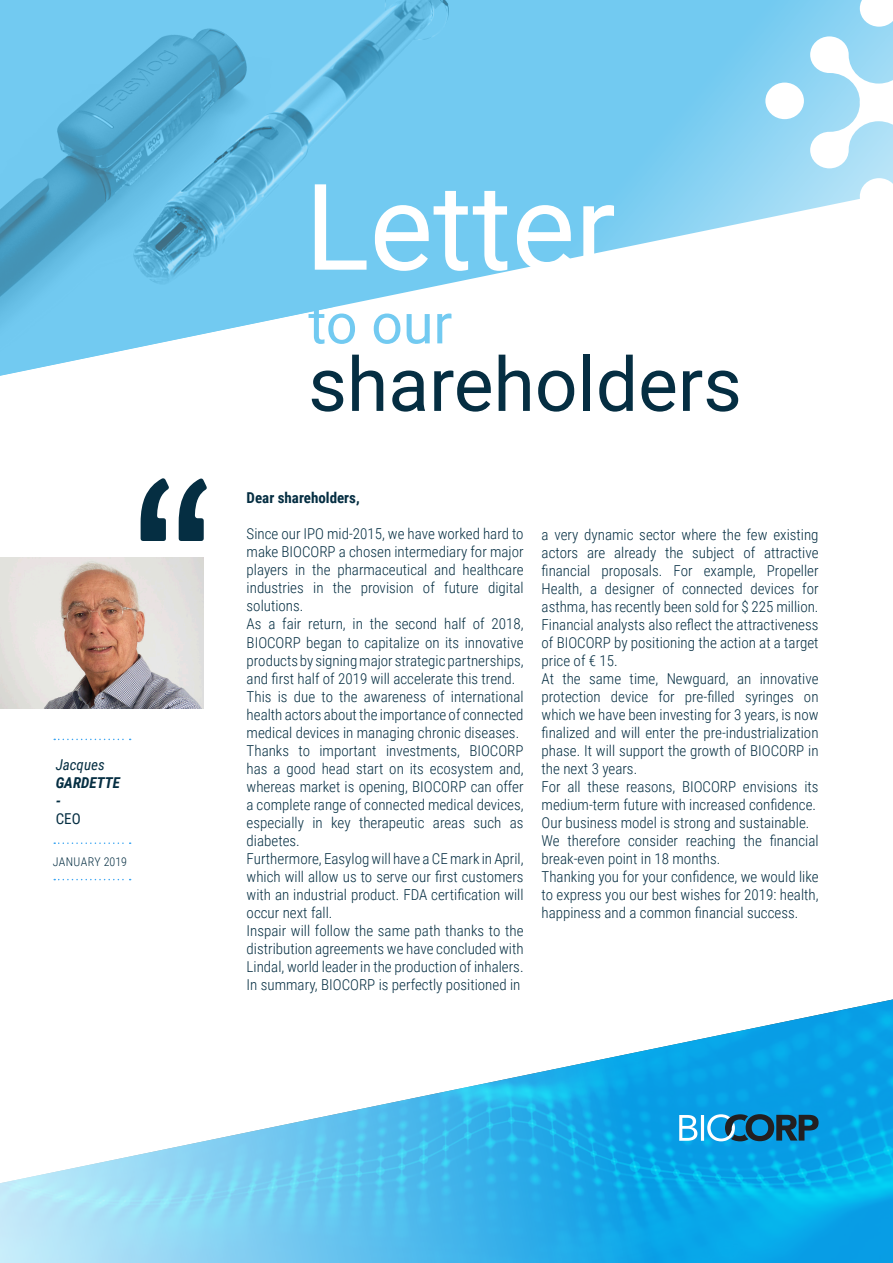
<style>
.page{position:relative;width:893px;height:1263px;background:#fff}
.page>*{position:absolute;margin:0;border:0;box-sizing:border-box;transform-origin:0 0}
.t1{font:284.1px "Conduit ITC";color:#052e42}
.t2{font:120px "Roboto";color:#fff}
.t3{font:75px "Roboto";color:#052e42}
.t4{font:55.5px "Roboto";color:#72caf1}
.t5{font:300 15px/18px "Roboto Condensed";color:#052e42;text-align:justify}
.t6{font:700 15px "Roboto Condensed";color:#052e42}
.t7{font:italic 700 15px "Roboto Condensed";color:#052e42}
.t8{font:italic 15px "Roboto Condensed";color:#052e42}
.t9{font:15px "Roboto Condensed";color:#052e42}
.t10{font:300 12px "Roboto Condensed";letter-spacing:.025em;color:#052e42}
</style>
<div class="page">
<img style="left:0;top:999px;width:893px;height:264px">
<svg style="left:332px;top:0;width:478px;height:308px;fill:#72caf1"></svg>
<img style="left:0;top:0;width:332px;height:376px">
<img style="left:133px;top:0;width:331px;height:285px">
<svg style="left:679px;top:1114px;width:140px;height:27px;background:#337fa3"></svg>
<svg style="left:810px;top:0;width:83px;height:209px"></svg>
<div style="left:765px;top:83px;width:39px;height:36px;background:#fff;border-radius:50%"></div>
<svg style="left:54px;top:739px;width:77px;height:1px"></svg>
<svg style="left:54px;top:842px;width:77px;height:2px"></svg>
<svg style="left:54px;top:879px;width:77px;height:1px"></svg>
<img style="left:0;top:558px;width:204px;height:150px">
<p class="t1" style="left:130px;top:409px;width:82px">“</p>
<p class="t8" style="left:56px;top:754px;width:51px">Jacques</p>
<p class="t7" style="left:56px;top:772px;width:66px">GARDETTE</p>
<p class="t7" style="left:56px;top:790px;width:7px">-</p>
<p class="t9" style="left:56px;top:808px;width:26px">CEO</p>
<p class="t10" style="left:53px;top:853px;width:76px">JANUARY 2019</p>
<p class="t2" style="left:305px;top:143px;width:312px">Letter</p>
<p class="t4" style="left:308px;top:285px;width:145px">to our</p>
<p class="t3" style="left:308px;top:332px;width:435px">shareholders</p>
<p class="t6" style="left:247px;top:488px;width:115px">Dear shareholders,</p>
<p class="t5" style="left:247px;top:525px;width:278px">Since our IPO mid-2015, we have worked hard to make BIOCORP a chosen intermediary for major players in the pharmaceutical and healthcare industries in the provision of future digital solutions.</p>
<p class="t5" style="left:247px;top:615px;width:278px">As a fair return, in the second half of 2018, BIOCORP began to capitalize on its innovative products by signing major strategic partnerships, and first half of 2019 will accelerate this trend.</p>
<p class="t5" style="left:247px;top:687px;width:278px">This is due to the awareness of international health actors about the importance of connected medical devices in managing chronic diseases.</p>
<p class="t5" style="left:247px;top:741px;width:278px">Thanks to important investments, BIOCORP has a good head start on its ecosystem and, whereas market is opening, BIOCORP can offer a complete range of connected medical devices, especially in key therapeutic areas such as diabetes.</p>
<p class="t5" style="left:247px;top:849px;width:278px">Furthermore, Easylog will have a CE mark in April, which will allow us to serve our first customers with an industrial product. FDA certification will occur next fall.</p>
<p class="t5" style="left:247px;top:921px;width:278px">Inspair will follow the same path thanks to the distribution agreements we have concluded with Lindal, world leader in the production of inhalers.</p>
<p class="t5" style="left:247px;top:975px;width:275px">In summary, BIOCORP is perfectly positioned in</p>
<p class="t5" style="left:542px;top:525px;width:278px">a very dynamic sector where the few existing actors are already the subject of attractive financial proposals. For example, Propeller Health, a designer of connected devices for asthma, has recently been sold for $ 225 million.</p>
<p class="t5" style="left:542px;top:615px;width:278px">Financial analysts also reflect the attractiveness of BIOCORP by positioning the action at a target price of € 15.</p>
<p class="t5" style="left:542px;top:669px;width:278px">At the same time, Newguard, an innovative protection device for pre-filled syringes on which we have been investing for 3 years, is now finalized and will enter the pre-industrialization phase. It will support the growth of BIOCORP in the next 3 years.</p>
<p class="t5" style="left:542px;top:777px;width:278px">For all these reasons, BIOCORP envisions its medium-term future with increased confidence.</p>
<p class="t5" style="left:542px;top:813px;width:269px">Our business model is strong and sustainable.</p>
<p class="t5" style="left:542px;top:831px;width:278px">We therefore consider reaching the financial break-even point in 18 months.</p>
<p class="t5" style="left:542px;top:867px;width:278px">Thanking you for your confidence, we would like to express you our best wishes for 2019: health, happiness and a common financial success.</p>
</div>
